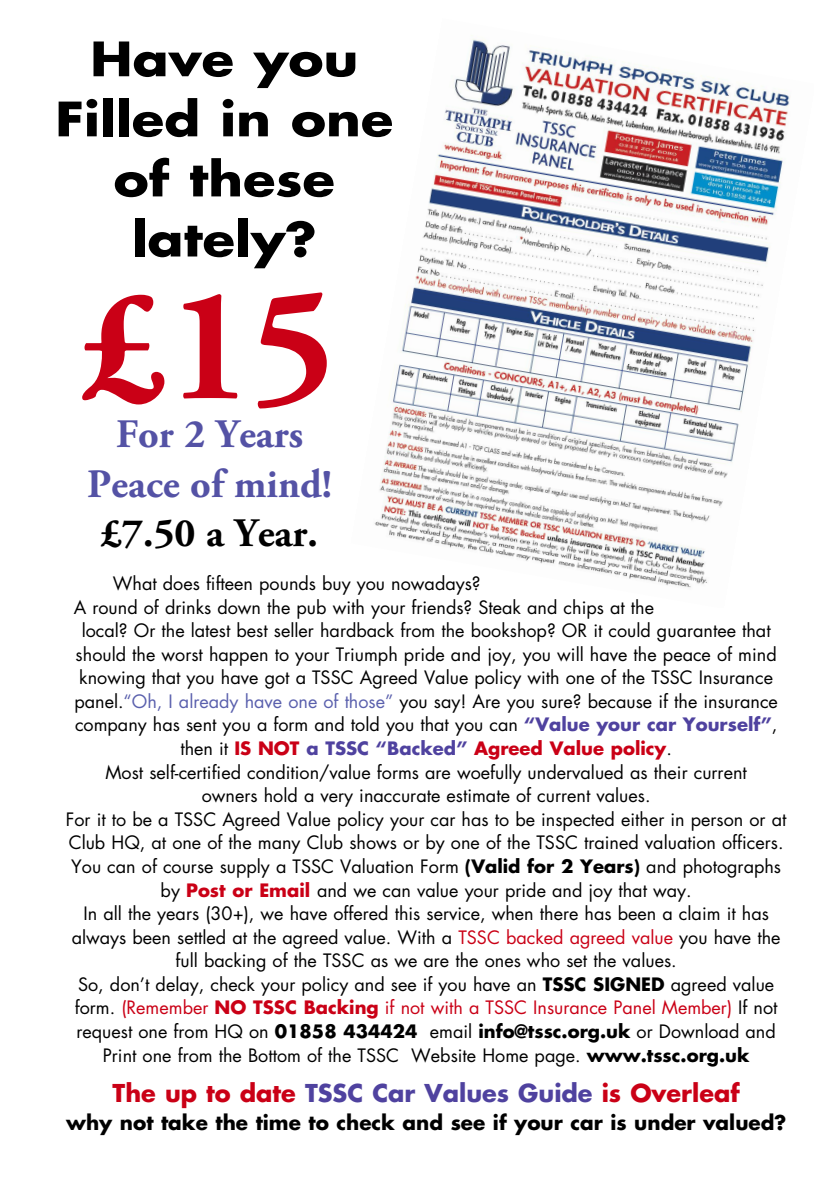
<style>
.page{position:relative;width:840px;height:1191px;background:#fff}
.page>*{position:absolute;margin:0;border:0;box-sizing:border-box;transform-origin:0 0}
.t1{font:700 161.4px "Adobe Garamond Pro";color:#ca0016}
.t2{font:700 46px/60px "Futura";color:#000;text-align:center;scale:1.15 1}
.t3{font:700 40.4px/49.2px "Adobe Garamond Pro";color:#5452a5;text-align:center}
.t4{font:700 40.4px "Adobe Garamond Pro";color:#000}
.t5{font:700 24px "Futura";color:#ca0016}
.t6{font:700 20px "Futura";color:#000}
.t7{font:18px "Futura";color:#000}
.t8{font:18px "Futura";color:#ca0016}
.t9{font:700 18px "Futura";color:#ca0016}
.s1{color:#5a60ad}
.s2{font-weight:700;color:#4f429f}
.s3{font-weight:400;color:#000}
.s4{color:#4f429f}
.s5{font-weight:700}
.s6{font-weight:700;color:#ca0016}
.s7{color:#ca0016}
.s8{color:#000}
</style>
<div class="page">
<img style="left:374px;top:35px;width:416px;height:553px">
<h2 class="t2" style="left:55px;top:33px;width:295px">Have you<br>Filled in one of these lately?</h2>
<h1 class="t1" style="left:84px;top:282px;width:252px">£15</h1>
<h3 class="t3" style="left:87px;top:413px;width:246px">For 2 Years<br>Peace of mind!</h3>
<h3 class="t4" style="left:101px;top:517px;width:218px">£7.50 a Year.</h3>
<p class="t7" style="left:113px;top:575px;width:369px">What does fifteen pounds buy you nowadays?</p>
<p class="t7" style="left:74px;top:598px;width:581px">A round of drinks down the pub with your friends? Steak and chips at the</p>
<p class="t7" style="left:82px;top:622px;width:690px">local? Or the latest best seller hardback from the bookshop? OR it could guarantee that</p>
<p class="t7" style="left:76px;top:646px;width:702px">should the worst happen to your Triumph pride and joy, you will have the peace of mind</p>
<p class="t7" style="left:79px;top:669px;width:694px">knowing that you have got a TSSC Agreed Value policy with one of the TSSC Insurance</p>
<p class="t7" style="left:74px;top:693px;width:704px">panel.<span class="s1">“Oh, I already have one of those”</span> you say! Are you sure? because if the insurance</p>
<p class="t7" style="left:75px;top:716px;width:703px">company has sent you a form and told you that you can <span class="s2">“Value your car Yourself”</span>,</p>
<p class="t9" style="left:180px;top:740px;width:492px"><span class="s3">then it</span> IS NOT <span class="s4">a TSSC “Backed”</span> Agreed Value policy<span class="s3">.</span></p>
<p class="t7" style="left:105px;top:763px;width:642px">Most self-certified condition/value forms are woefully undervalued as their current</p>
<p class="t7" style="left:202px;top:787px;width:450px">owners hold a very inaccurate estimate of current values.</p>
<p class="t7" style="left:66px;top:811px;width:721px">For it to be a TSSC Agreed Value policy your car has to be inspected either in person or at</p>
<p class="t7" style="left:69px;top:834px;width:716px">Club HQ, at one of the many Club shows or by one of the TSSC trained valuation officers.</p>
<p class="t7" style="left:71px;top:858px;width:711px">You can of course supply a TSSC Valuation Form <span class="s5">(Valid for 2 Years)</span> and photographs</p>
<p class="t7" style="left:160px;top:881px;width:532px">by <span class="s6">Post or Email</span> and we can value your pride and joy that way.</p>
<p class="t7" style="left:83px;top:905px;width:686px">In all the years (30+), we have offered this service, when there has been a claim it has</p>
<p class="t7" style="left:72px;top:928px;width:710px">always been settled at the agreed value. With a <span class="s7">TSSC backed agreed value</span> you have the</p>
<p class="t7" style="left:175px;top:952px;width:502px">full backing of the TSSC as we are the ones who set the values.</p>
<p class="t7" style="left:78px;top:976px;width:697px">So, don’t delay, check your policy and see if you have an <span class="s5">TSSC SIGNED</span> agreed value</p>
<p class="t8" style="left:75px;top:999px;width:704px"><span class="s8">form.</span> (Remember <span class="s5">NO TSSC Backing</span> if not with a TSSC Insurance Panel Member) <span class="s8">If not</span></p>
<p class="t7" style="left:76px;top:1023px;width:700px">request one from HQ on <span class="s5">01858 434424</span> email <span class="s5">info@tssc.org.uk</span> or Download and</p>
<p class="t7" style="left:103px;top:1046px;width:647px">Print one from the Bottom of the TSSC Website Home page. <span class="s5">www.tssc.org.uk</span></p>
<h3 class="t5" style="left:112px;top:1081px;width:628px">The up to date <span class="s4">TSSC Car Values Guide</span> is Overleaf</h3>
<p class="t6" style="left:66px;top:1112px;width:721px">why not take the time to check and see if your car is under valued?</p>
</div>
